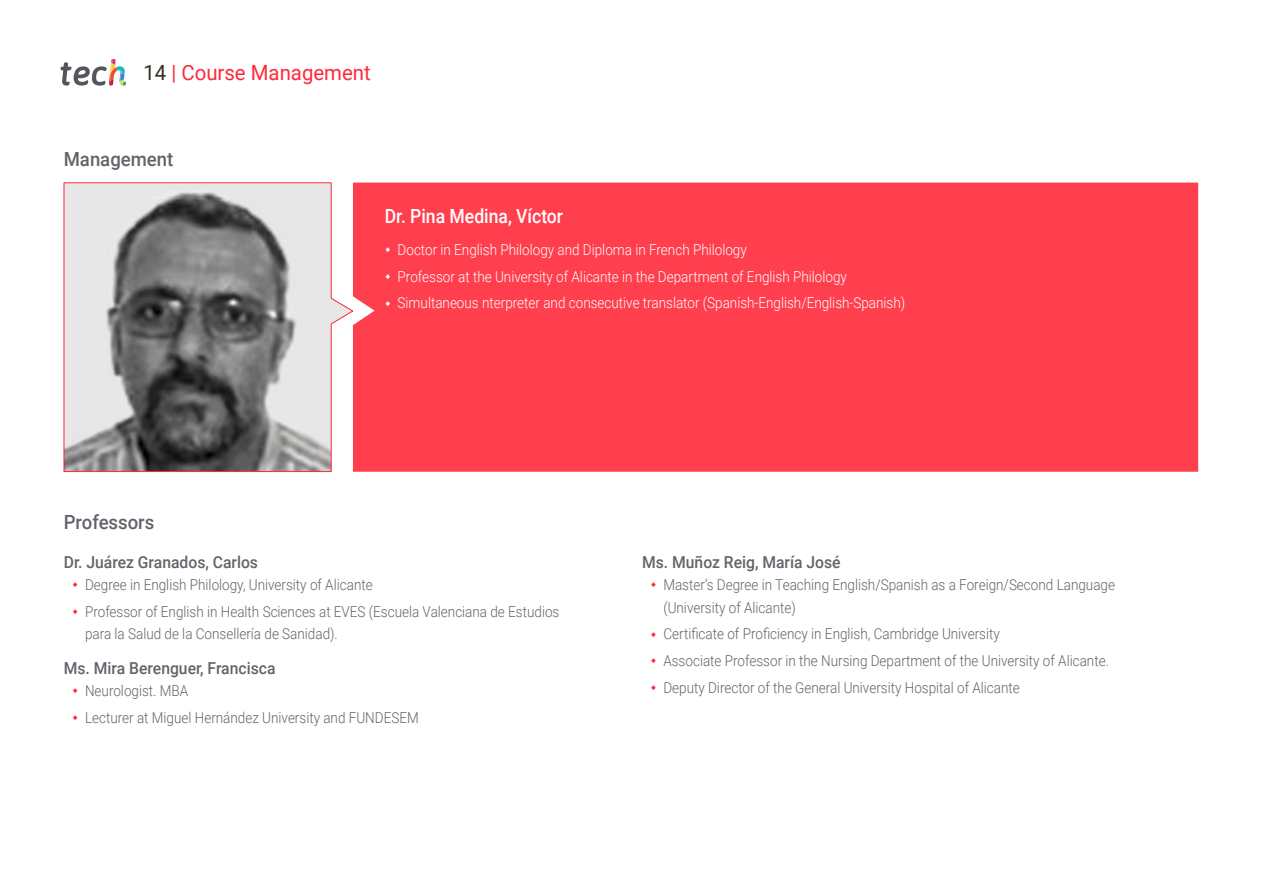
<style>
.page{position:relative;width:1263px;height:893px;background:#fff}
.page>*{position:absolute;margin:0;border:0;box-sizing:border-box;transform-origin:0 0}
.t1{font:21px "Roboto";color:#ff293a}
.t2{font:500 19.5px "Roboto";color:#61646a;scale:.95 1}
.t3{font:500 19.5px "Roboto";color:#fff;scale:.9 1}
.t4{font:500 16.5px "Roboto";color:#61646a;scale:.95 1}
.t5{font:300 15px/26.7px "Roboto";color:#61646a;scale:.9 1}
.t6{font:300 15px/26.7px "Roboto";color:#fff;scale:.9 1}
.s1{color:#312e20}
</style>
<div class="page">
<div style="left:353px;top:183px;width:845px;height:289px;background:#ff3e4e"></div>
<svg style="left:61px;top:59px;width:65px;height:27px"></svg>
<svg style="left:64px;top:182px;width:289px;height:290px;background:#a19f9f"></svg>
<svg style="left:386px;top:247px;width:4px;height:5px"></svg>
<svg style="left:386px;top:274px;width:4px;height:5px"></svg>
<svg style="left:386px;top:301px;width:4px;height:5px"></svg>
<h1 class="t1" style="left:144px;top:57px;width:229px"><span class="s1">14</span> | Course Management</h1>
<h2 class="t2" style="left:64px;top:145px;width:117px">Management</h2>
<h2 class="t3" style="left:385px;top:202px;width:200px">Dr. Pina Medina, Víctor</h2>
<p class="t6" style="left:398px;top:236px;width:565px">Doctor in English Philology and Diploma in French Philology<br>Professor at the University of Alicante in the Department of English Philology<br>Simultaneous nterpreter and consecutive translator (Spanish-English/English-Spanish)</p>
<h2 class="t2" style="left:64px;top:508px;width:97px">Professors</h2>
<p class="t4" style="left:64px;top:550px;width:206px">Dr. Juárez Granados, Carlos</p>
<p class="t5" style="left:85px;top:571px;width:529px">Degree in English Philology, University of Alicante<br>Professor of English in Health Sciences at EVES (Escuela Valenciana de Estudios</p>
<p class="t5" style="left:85px;top:620px;width:282px">para la Salud de la Consellería de Sanidad).</p>
<p class="t4" style="left:64px;top:656px;width:224px">Ms. Mira Berenguer, Francisca</p>
<p class="t5" style="left:85px;top:677px;width:372px">Neurologist. MBA<br>Lecturer at Miguel Hernández University and FUNDESEM</p>
<p class="t4" style="left:642px;top:550px;width:211px">Ms. Muñoz Reig, María José</p>
<p class="t5" style="left:663px;top:573px;width:503px;line-height:22.5px">Master’s Degree in Teaching English/Spanish as a Foreign/Second Language (University of Alicante)</p>
<p class="t5" style="left:663px;top:620px;width:496px">Certificate of Proficiency in English, Cambridge University<br>Associate Professor in the Nursing Department of the University of Alicante.<br>Deputy Director of the General University Hospital of Alicante</p>
</div>
